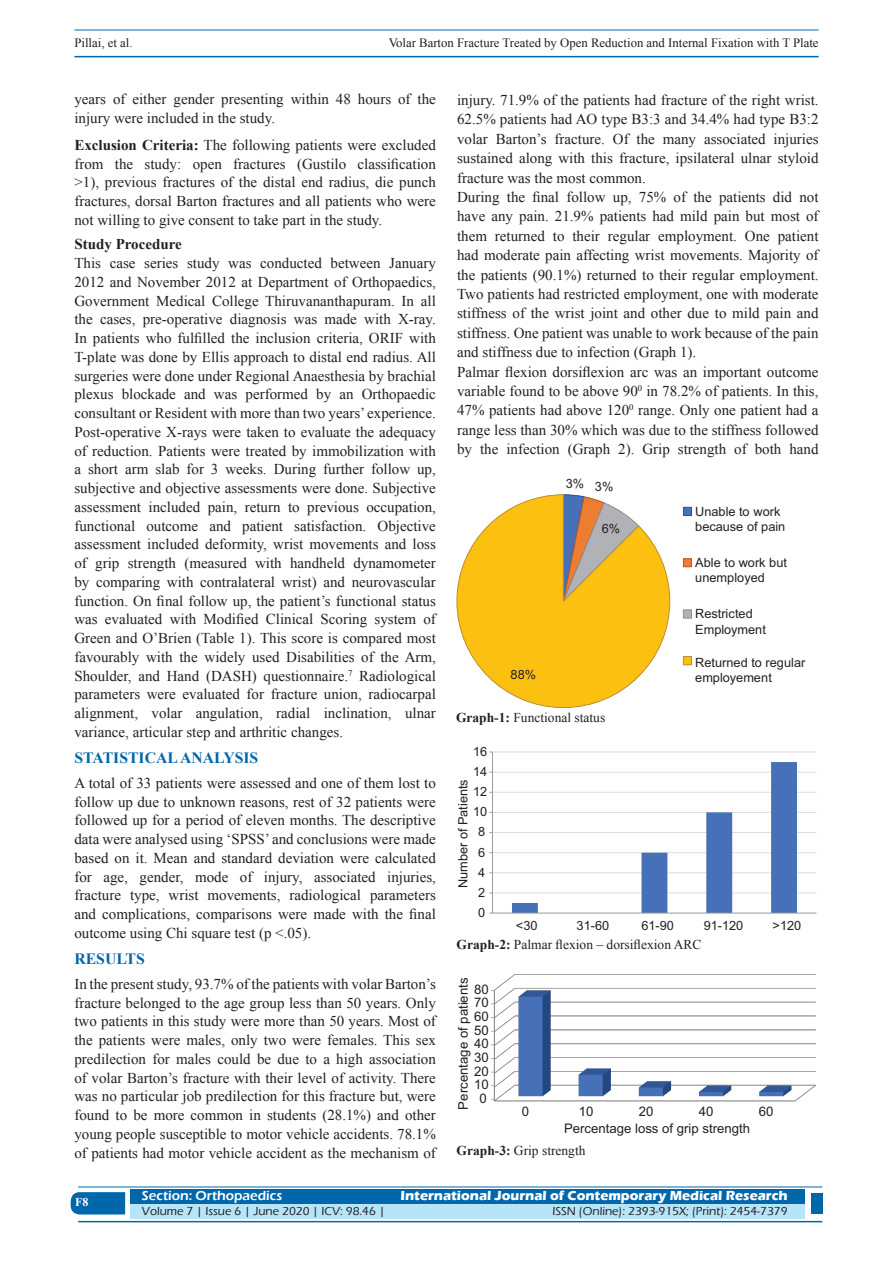
<style>
.page{position:relative;width:893px;height:1263px;background:#fff}
.page>*{position:absolute;margin:0;border:0;box-sizing:border-box;transform-origin:0 0}
.t1{font:700 15.75px "Times New Roman";color:#0067aa}
.TX_New{font:15px/18.8px "Times New Roman";color:#231f20;text-align:justify}
.t2{font:700 15px "Times New Roman";color:#231f20}
.Legend{font:13.5px "Times New Roman";color:#231f20}
.t3{font:700 13.5px "Eras ITC";color:#fff}
.t4{font:600 13.5px "Eras ITC";color:#fff}
.t5{font:13.2px "Arial";color:#231f20}
.t6{font:12.75px/15.3px "Arial";color:#231f20}
.t7{font:12.75px "Times New Roman";color:#231f20}
.t8{font:500 12px "Eras ITC";color:#231f20}
.t9{font:700 12px "Times New Roman";color:#fff}
.s1{font-weight:700}
</style>
<div class="page">
<hr style="left:74px;top:30px;width:745px;height:1px;background:#0067aa">
<hr style="left:74px;top:56px;width:745px;height:1px;background:#0067aa">
<svg style="left:71px;top:1192px;width:54px;height:22px"></svg>
<div style="left:130px;top:1189px;width:674px;height:15px;background:#0067aa"></div>
<div style="left:130px;top:1204px;width:674px;height:15px;background:#b6e4f9"></div>
<hr style="left:78px;top:1186px;width:744px;height:1px;background:#0067aa">
<hr style="left:78px;top:1221px;width:744px;height:1px;background:#0067aa">
<div style="left:811px;top:1193px;width:11px;height:21px;background:#0067aa"></div>
<svg style="left:457px;top:494px;width:213px;height:214px"></svg>
<div style="left:683px;top:507px;width:9px;height:9px;background:#4671b8;border:1px solid #285290"></div>
<div style="left:683px;top:558px;width:9px;height:9px;background:#ee7d30;border:1px solid #ae5a26"></div>
<div style="left:683px;top:609px;width:9px;height:9px;background:#b1b2b6;border:1px solid #8d8f92"></div>
<div style="left:683px;top:656px;width:9px;height:9px;background:#fcc011;border:1px solid #bb8e2d"></div>
<hr style="left:492px;top:892px;width:324px;height:1px;background:#dcdddf">
<hr style="left:492px;top:872px;width:324px;height:1px;background:#dcdddf">
<hr style="left:492px;top:852px;width:324px;height:1px;background:#dcdddf">
<hr style="left:492px;top:832px;width:324px;height:1px;background:#dcdddf">
<hr style="left:492px;top:812px;width:324px;height:1px;background:#dcdddf">
<hr style="left:492px;top:792px;width:324px;height:1px;background:#dcdddf">
<hr style="left:492px;top:772px;width:324px;height:1px;background:#dcdddf">
<hr style="left:492px;top:752px;width:324px;height:1px;background:#dcdddf">
<svg style="left:512px;top:762px;width:285px;height:151px"></svg>
<hr style="left:492px;top:752px;width:1px;height:161px;background:#9b9ca0">
<hr style="left:492px;top:913px;width:324px;height:1px;background:#9b9ca0">
<img style="left:493px;top:974px;width:323px;height:127px">
<p class="t7" style="left:74px;top:35px;width:60px">Pillai, et al.</p>
<p class="t7" style="left:389px;top:35px;width:431px">Volar Barton Fracture Treated by Open Reduction and Internal Fixation with T Plate</p>
<p class="TX_New" style="left:74px;top:89px;width:363px">years of either gender presenting within 48 hours of the injury were included in the study.</p>
<p class="TX_New" style="left:74px;top:135px;width:363px"><span class="s1">Exclusion Criteria:</span> The following patients were excluded from the study: open fractures (Gustilo classification &gt;1), previous fractures of the distal end radius, die punch fractures, dorsal Barton fractures and all patients who were not willing to give consent to take part in the study.</p>
<h2 class="t2" style="left:74px;top:234px;width:109px">Study Procedure</h2>
<p class="TX_New" style="left:74px;top:253px;width:363px">This case series study was conducted between January 2012 and November 2012 at Department of Orthopaedics, Government Medical College Thiruvananthapuram. In all the cases, pre-operative diagnosis was made with X-ray.<br>In patients who fulfilled the inclusion criteria, ORIF with T-plate was done by Ellis approach to distal end radius. All surgeries were done under Regional Anaesthesia by brachial plexus blockade and was performed by an Orthopaedic consultant or Resident with more than two years’ experience.<br>Post-operative X-rays were taken to evaluate the adequacy of reduction. Patients were treated by immobilization with a short arm slab for 3 weeks. During further follow up, subjective and objective assessments were done. Subjective assessment included pain, return to previous occupation, functional outcome and patient satisfaction. Objective assessment included deformity, wrist movements and loss of grip strength (measured with handheld dynamometer by comparing with contralateral wrist) and neurovascular function. On final follow up, the patient’s functional status was evaluated with Modified Clinical Scoring system of Green and O’Brien (Table 1). This score is compared most favourably with the widely used Disabilities of the Arm, Shoulder, and Hand (DASH) questionnaire.<sup>7</sup> Radiological parameters were evaluated for fracture union, radiocarpal alignment, volar angulation, radial inclination, ulnar variance, articular step and arthritic changes.</p>
<h1 class="t1" style="left:74px;top:747px;width:185px">STATISTICAL ANALYSIS</h1>
<p class="TX_New" style="left:74px;top:773px;width:363px">A total of 33 patients were assessed and one of them lost to follow up due to unknown reasons, rest of 32 patients were followed up for a period of eleven months. The descriptive data were analysed using ‘SPSS’ and conclusions were made based on it. Mean and standard deviation were calculated for age, gender, mode of injury, associated injuries, fracture type, wrist movements, radiological parameters and complications, comparisons were made with the final outcome using Chi square test (p &lt;.05).</p>
<h1 class="t1" style="left:74px;top:948px;width:72px">RESULTS</h1>
<p class="TX_New" style="left:74px;top:974px;width:363px">In the present study, 93.7% of the patients with volar Barton’s fracture belonged to the age group less than 50 years. Only two patients in this study were more than 50 years. Most of the patients were males, only two were females. This sex predilection for males could be due to a high association of volar Barton’s fracture with their level of activity. There was no particular job predilection for this fracture but, were found to be more common in students (28.1%) and other young people susceptible to motor vehicle accidents. 78.1% of patients had motor vehicle accident as the mechanism of</p>
<p class="TX_New" style="left:457px;top:90px;width:363px;line-height:19.4px">injury. 71.9% of the patients had fracture of the right wrist.<br>62.5% patients had AO type B3:3 and 34.4% had type B3:2 volar Barton’s fracture. Of the many associated injuries sustained along with this fracture, ipsilateral ulnar styloid fracture was the most common.</p>
<p class="TX_New" style="left:457px;top:187px;width:363px;line-height:19.4px">During the final follow up, 75% of the patients did not have any pain. 21.9% patients had mild pain but most of them returned to their regular employment. One patient had moderate pain affecting wrist movements. Majority of the patients (90.1%) returned to their regular employment.<br>Two patients had restricted employment, one with moderate stiffness of the wrist joint and other due to mild pain and stiffness. One patient was unable to work because of the pain and stiffness due to infection (Graph 1).</p>
<p class="TX_New" style="left:457px;top:362px;width:363px;line-height:19.4px">Palmar flexion dorsiflexion arc was an important outcome variable found to be above 90<sup>0</sup> in 78.2% of patients. In this, 47% patients had above 120<sup>0</sup> range. Only one patient had a range less than 30% which was due to the stiffness followed by the infection (Graph 2). Grip strength of both hand</p>
<p class="t6" style="left:566px;top:478px;width:49px">3% 3%</p>
<p class="t6" style="left:602px;top:521px;width:20px">6%</p>
<p class="t6" style="left:511px;top:667px;width:27px">88%</p>
<p class="Legend" style="left:456px;top:708px;width:151px"><span class="s1">Graph-1:</span> Functional status</p>
<p class="t6" style="left:473px;top:744px;width:16px">16</p>
<p class="t6" style="left:473px;top:764px;width:16px">14</p>
<p class="t6" style="left:455px;top:888px;width:111px;rotate:-90deg">Number of Patients</p>
<p class="t6" style="left:473px;top:784px;width:16px">12</p>
<p class="t6" style="left:473px;top:804px;width:16px">10</p>
<p class="t6" style="left:478px;top:824px;width:9px">8</p>
<p class="t6" style="left:478px;top:845px;width:9px">6</p>
<p class="t6" style="left:478px;top:865px;width:9px">4</p>
<p class="t6" style="left:478px;top:885px;width:9px">2</p>
<p class="t6" style="left:478px;top:905px;width:9px">0</p>
<p class="t6" style="left:695px;top:504px;width:92px">Unable to work because of pain</p>
<p class="t6" style="left:695px;top:555px;width:93px">Able to work but unemployed</p>
<p class="t6" style="left:695px;top:606px;width:72px">Restricted<br>Employment</p>
<p class="t6" style="left:695px;top:654px;width:112px">Returned to regular employement</p>
<p class="t6" style="left:516px;top:918px;width:23px">&lt;30</p>
<p class="t6" style="left:577px;top:918px;width:34px">31-60</p>
<p class="t6" style="left:641px;top:918px;width:34px">61-90</p>
<p class="t6" style="left:704px;top:918px;width:41px">91-120</p>
<p class="t6" style="left:773px;top:918px;width:30px">&gt;120</p>
<p class="Legend" style="left:457px;top:935px;width:246px"><span class="s1">Graph-2:</span> Palmar flexion – dorsiflexion ARC</p>
<p class="t5" style="left:455px;top:1109px;width:133px;rotate:-90deg">Percentage of patients</p>
<p class="t5" style="left:474px;top:980px;width:16px">80</p>
<p class="t5" style="left:474px;top:994px;width:16px">70</p>
<p class="t5" style="left:474px;top:1008px;width:16px">60</p>
<p class="t5" style="left:474px;top:1021px;width:16px">50</p>
<p class="t5" style="left:474px;top:1035px;width:16px">40</p>
<p class="t5" style="left:474px;top:1049px;width:16px">30</p>
<p class="t5" style="left:474px;top:1062px;width:16px">20</p>
<p class="t5" style="left:474px;top:1076px;width:16px">10</p>
<p class="t5" style="left:479px;top:1089px;width:9px">0</p>
<p class="t5" style="left:522px;top:1102px;width:9px">0</p>
<p class="t5" style="left:579px;top:1102px;width:16px">10</p>
<p class="t5" style="left:639px;top:1102px;width:16px">20</p>
<p class="t5" style="left:699px;top:1102px;width:16px">40</p>
<p class="t5" style="left:759px;top:1102px;width:16px">60</p>
<p class="t5" style="left:564px;top:1120px;width:188px">Percentage loss of grip strength</p>
<p class="Legend" style="left:457px;top:1142px;width:130px"><span class="s1">Graph-3:</span> Grip strength</p>
<h4 class="t9" style="left:75px;top:1194px;width:15px">F8</h4>
<p class="t4" style="left:142px;top:1188px;width:142px">Section: Orthopaedics</p>
<p class="t3" style="left:400px;top:1188px;width:389px">International Journal of Contemporary Medical Research</p>
<p class="t8" style="left:142px;top:1204px;width:245px">Volume 7 | Issue 6 | June 2020 | ICV: 98.46 |</p>
<p class="t8" style="left:552px;top:1204px;width:237px">ISSN (Online): 2393-915X; (Print): 2454-7379</p>
</div>
